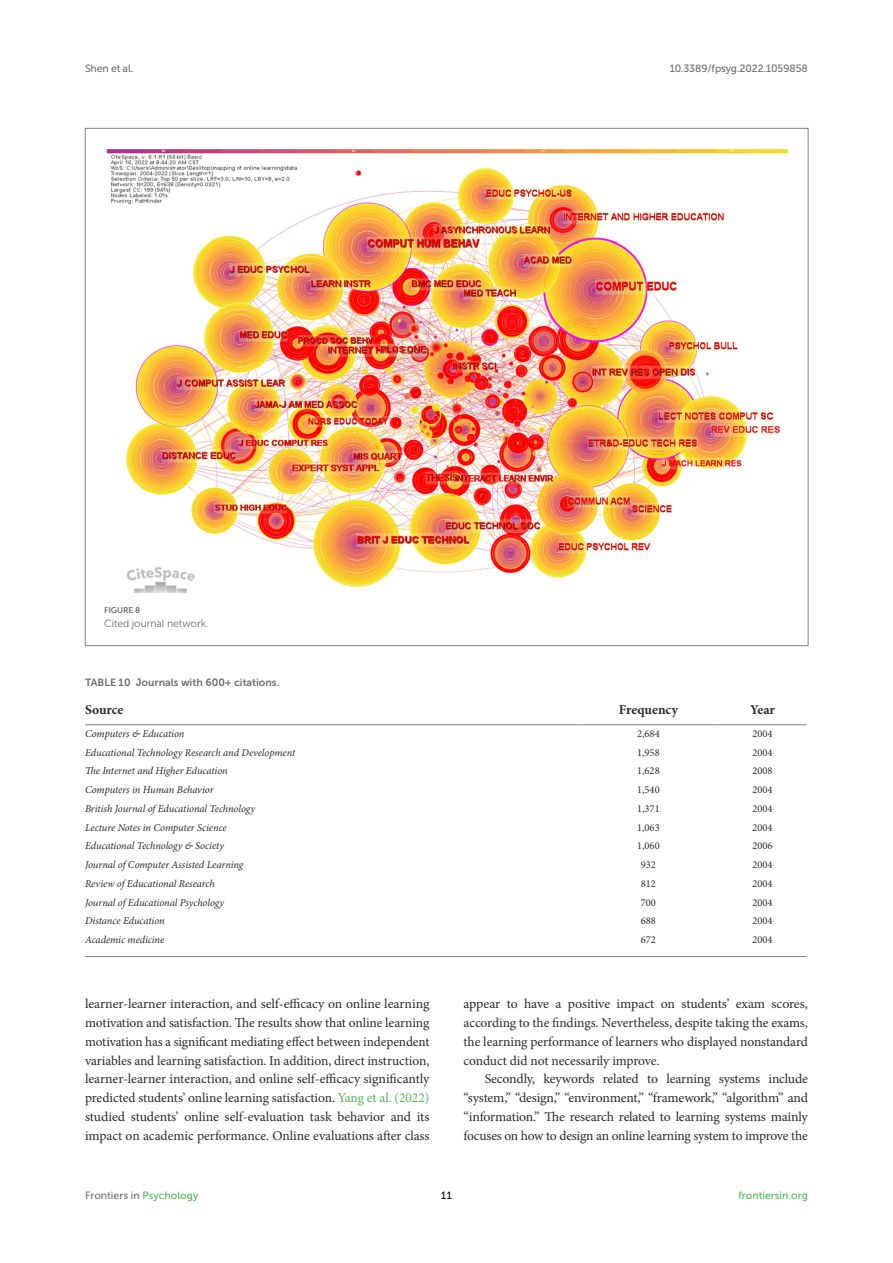
<style>
.page{position:relative;width:893px;height:1263px;background:#fff}
.page>*{position:absolute;margin:0;border:0;box-sizing:border-box;transform-origin:0 0}
.TEXT{font:13.5px/18.8px "Minion Pro";letter-spacing:-.01em;color:#2b2b2a;text-align:justify}
.TB_CH{font:700 13.5px "Minion Pro";color:#2b2b2a}
.TB_TX{font:italic 10.5px "Minion Pro";letter-spacing:-.01em;color:#2b2b2a}
.TB_TX-2{font:10.5px "Minion Pro";color:#2b2b2a}
.t1{font:10.5px "Museo Sans 500";letter-spacing:-.015em;color:#706f70}
.TT{font:10.5px "Museo Sans 700";color:#706f70}
.FIG_LEG{font:10.5px "Museo Sans 300";letter-spacing:-.01em;color:#706f70}
.t2{font:10.5px "Museo Sans 500";color:#4eb855}
.t3{font:10.5px "Museo Sans 500";color:#000}
.FIG_HD{font:8.25px "Museo Sans 700";letter-spacing:-.01em;color:#706f70}
.s1{color:#4eb855}
</style>
<div class="page">
<img style="left:106px;top:149px;width:682px;height:444px">
<hr style="left:583px;top:956px;width:131px;height:1px;background:#808285">
<hr style="left:714px;top:956px;width:92px;height:1px;background:#808285">
<hr style="left:85px;top:956px;width:498px;height:1px;background:#808285">
<hr style="left:583px;top:724px;width:131px;height:1px;background:#808285">
<hr style="left:714px;top:724px;width:92px;height:1px;background:#808285">
<hr style="left:85px;top:724px;width:498px;height:1px;background:#808285">
<p class="t1" style="left:85px;top:63px;width:50px">Shen et al.</p>
<p class="t1" style="left:670px;top:63px;width:140px">10.3389/fpsyg.2022.1059858</p>
<p class="FIG_HD" style="left:104px;top:606px;width:37px">FIGURE 8</p>
<p class="FIG_LEG" style="left:104px;top:617px;width:106px">Cited journal network.</p>
<p class="TT" style="left:85px;top:677px;width:196px">TABLE 10 Journals with 600+ citations.</p>
<p class="TB_CH" style="left:85px;top:700px;width:40px">Source</p>
<p class="TB_CH" style="left:619px;top:700px;width:61px">Frequency</p>
<p class="TB_CH" style="left:750px;top:700px;width:27px">Year</p>
<p class="TB_TX" style="left:85px;top:726px;width:101px">Computers &amp; Education</p>
<p class="TB_TX-2" style="left:637px;top:726px;width:24px">2,684</p>
<p class="TB_TX-2" style="left:752px;top:726px;width:22px">2004</p>
<p class="TB_TX" style="left:85px;top:745px;width:212px">Educational Technology Research and Development</p>
<p class="TB_TX-2" style="left:637px;top:745px;width:24px">1,958</p>
<p class="TB_TX-2" style="left:752px;top:745px;width:22px">2004</p>
<p class="TB_TX" style="left:85px;top:764px;width:144px">The Internet and Higher Education</p>
<p class="TB_TX-2" style="left:637px;top:764px;width:24px">1,628</p>
<p class="TB_TX-2" style="left:752px;top:764px;width:22px">2008</p>
<p class="TB_TX" style="left:85px;top:783px;width:130px">Computers in Human Behavior</p>
<p class="TB_TX-2" style="left:637px;top:783px;width:24px">1,540</p>
<p class="TB_TX-2" style="left:752px;top:783px;width:22px">2004</p>
<p class="TB_TX" style="left:85px;top:801px;width:172px">British Journal of Educational Technology</p>
<p class="TB_TX-2" style="left:637px;top:801px;width:24px">1,371</p>
<p class="TB_TX-2" style="left:752px;top:801px;width:22px">2004</p>
<p class="TB_TX" style="left:85px;top:820px;width:143px">Lecture Notes in Computer Science</p>
<p class="TB_TX-2" style="left:637px;top:820px;width:24px">1,063</p>
<p class="TB_TX-2" style="left:752px;top:820px;width:22px">2004</p>
<p class="TB_TX" style="left:85px;top:839px;width:140px">Educational Technology &amp; Society</p>
<p class="TB_TX-2" style="left:637px;top:839px;width:24px">1,060</p>
<p class="TB_TX-2" style="left:752px;top:839px;width:22px">2006</p>
<p class="TB_TX" style="left:85px;top:858px;width:160px">Journal of Computer Assisted Learning</p>
<p class="TB_TX-2" style="left:641px;top:858px;width:17px">932</p>
<p class="TB_TX-2" style="left:752px;top:858px;width:22px">2004</p>
<p class="TB_TX" style="left:85px;top:876px;width:131px">Review of Educational Research</p>
<p class="TB_TX-2" style="left:641px;top:876px;width:17px">812</p>
<p class="TB_TX-2" style="left:752px;top:876px;width:22px">2004</p>
<p class="TB_TX" style="left:85px;top:895px;width:141px">Journal of Educational Psychology</p>
<p class="TB_TX-2" style="left:641px;top:895px;width:17px">700</p>
<p class="TB_TX-2" style="left:752px;top:895px;width:22px">2004</p>
<p class="TB_TX" style="left:85px;top:914px;width:81px">Distance Education</p>
<p class="TB_TX-2" style="left:641px;top:914px;width:17px">688</p>
<p class="TB_TX-2" style="left:752px;top:914px;width:22px">2004</p>
<p class="TB_TX" style="left:85px;top:933px;width:81px">Academic medicine</p>
<p class="TB_TX-2" style="left:641px;top:933px;width:17px">672</p>
<p class="TB_TX-2" style="left:752px;top:933px;width:22px">2004</p>
<p class="TEXT" style="left:85px;top:995px;width:346px">learner-learner interaction, and self-efficacy on online learning motivation and satisfaction. The results show that online learning motivation has a significant mediating effect between independent variables and learning satisfaction. In addition, direct instruction, learner-learner interaction, and online self-efficacy significantly predicted students’ online learning satisfaction. <span class="s1">Yang et al. (2022) </span>studied students’ online self-evaluation task behavior and its impact on academic performance. Online evaluations after class</p>
<p class="TEXT" style="left:463px;top:995px;width:346px">appear to have a positive impact on students’ exam scores, according to the findings. Nevertheless, despite taking the exams, the learning performance of learners who displayed nonstandard conduct did not necessarily improve.</p>
<p class="TEXT" style="left:463px;top:1070px;width:346px;text-indent:21px">Secondly, keywords related to learning systems include “system,” “design,” “environment,” “framework,” “algorithm” and “information.” The research related to learning systems mainly focuses on how to design an online learning system to improve the</p>
<p class="t1" style="left:85px;top:1190px;width:115px">Frontiers in <span class="s1">Psychology</span></p>
<p class="t3" style="left:441px;top:1190px;width:12px">11</p>
<p class="t2" style="left:738px;top:1190px;width:71px">frontiersin.org</p>
</div>
